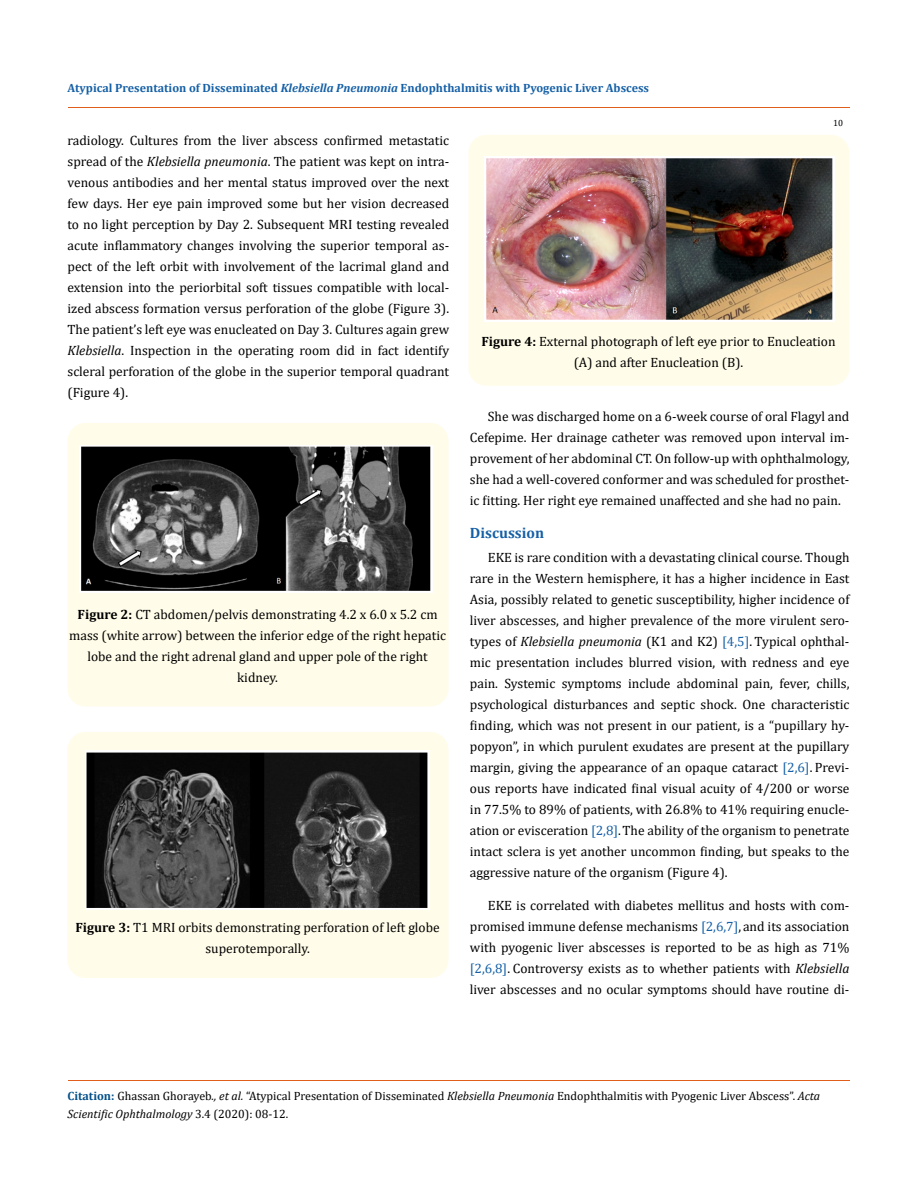
<style>
.page{position:relative;width:917px;height:1188px;background:#fff}
.page>*{position:absolute;margin:0;border:0;box-sizing:border-box;transform-origin:0 0}
.t1{font:700 15px "Cambria";color:#1560a6}
.t2{font:13.5px/21px "Cambria";color:#000;text-align:justify}
.t3{font:12px/18px "Cambria";color:#000}
.t4{font:700 12px "Cambria";color:#1560a6}
.t5{font:9px "Cambria";color:#000}
.s1{font-style:italic}
.s2{font-weight:700}
.s3{color:#1560a6}
.s4{font-weight:700;color:#035089}
</style>
<div class="page">
<div style="left:68px;top:423px;width:380px;height:284px;background:#fffde9;border-radius:18px"></div>
<img style="left:79px;top:446px;width:354px;height:147px">
<div style="left:67px;top:732px;width:381px;height:246px;background:#fffde9;border-radius:18px"></div>
<img style="left:86px;top:750px;width:343px;height:160px">
<div style="left:468px;top:135px;width:381px;height:251px;background:#fffde9;border-radius:18px"></div>
<img style="left:485px;top:156px;width:349px;height:165px">
<hr style="left:68px;top:108px;width:781px;height:1px;background:#e05d1a">
<hr style="left:68px;top:1080px;width:781px;height:1px;background:#e05d1a">
<p class="t4" style="left:68px;top:79px;width:583px">Atypical Presentation of Disseminated <span class="s1">Klebsiella Pneumonia</span> Endophthalmitis with Pyogenic Liver Abscess</p>
<p class="t5" style="left:833px;top:118px;width:11px">10</p>
<p class="t2" style="left:68px;top:130px;width:383px">radiology. Cultures from the liver abscess confirmed metastatic spread of the <span class="s1">Klebsiella pneumonia</span>. The patient was kept on intra&shy;venous antibodies and her mental status improved over the next few days. Her eye pain improved some but her vision decreased to no light perception by Day 2. Subsequent MRI testing revealed acute inflammatory changes involving the superior temporal as&shy;pect of the left orbit with involvement of the lacrimal gland and extension into the periorbital soft tissues compatible with local&shy;ized abscess formation versus perforation of the globe (Figure 3).<br>The patient’s left eye was enucleated on Day 3. Cultures again grew <span class="s1">Klebsiella</span>. Inspection in the operating room did in fact identify scleral perforation of the globe in the superior temporal quadrant (Figure 4).</p>
<p class="t2" style="left:69px;top:604px;width:378px;text-align:center"><span class="s2">Figure 2:</span> CT abdomen/pelvis demonstrating 4.2 x 6.0 x 5.2 cm mass (white arrow) between the inferior edge of the right hepatic lobe and the right adrenal gland and upper pole of the right kidney.</p>
<p class="t2" style="left:75px;top:916px;width:366px;text-align:center"><span class="s2">Figure 3:</span> T1 MRI orbits demonstrating perforation of left globe superotemporally.</p>
<p class="t2" style="left:481px;top:330px;width:355px;text-align:center"><span class="s2">Figure 4:</span> External photograph of left eye prior to Enucleation (A) and after Enucleation (B).</p>
<p class="t2" style="left:470px;top:406px;width:381px;text-indent:18px">She was discharged home on a 6-week course of oral Flagyl and Cefepime. Her drainage catheter was removed upon interval im&shy;provement of her abdominal CT. On follow-up with ophthalmology, she had a well-covered conformer and was scheduled for prosthet&shy;ic fitting. Her right eye remained unaffected and she had no pain.</p>
<p class="t1" style="left:470px;top:523px;width:76px">Discussion</p>
<p class="t2" style="left:470px;top:547px;width:381px;text-indent:18px">EKE is rare condition with a devastating clinical course. Though rare in the Western hemisphere, it has a higher incidence in East Asia, possibly related to genetic susceptibility, higher incidence of liver abscesses, and higher prevalence of the more virulent sero&shy;types of <span class="s1">Klebsiella pneumonia</span> (K1 and K2) <span class="s3">[4,5]</span>. Typical ophthal&shy;mic presentation includes blurred vision, with redness and eye pain. Systemic symptoms include abdominal pain, fever, chills, psychological disturbances and septic shock. One characteristic finding, which was not present in our patient, is a “pupillary hy&shy;popyon”, in which purulent exudates are present at the pupillary margin, giving the appearance of an opaque cataract <span class="s3">[2,6]</span>. Previ&shy;ous reports have indicated final visual acuity of 4/200 or worse in 77.5% to 89% of patients, with 26.8% to 41% requiring enucle&shy;ation or evisceration <span class="s3">[2,8]</span>.The ability of the organism to penetrate intact sclera is yet another uncommon finding, but speaks to the aggressive nature of the organism (Figure 4).</p>
<p class="t2" style="left:470px;top:895px;width:381px;text-indent:18px">EKE is correlated with diabetes mellitus and hosts with com&shy;promised immune defense mechanisms <span class="s3">[2,6,7]</span>, and its association with pyogenic liver abscesses is reported to be as high as 71% <span class="s3">[2,6,8]</span>. Controversy exists as to whether patients with <span class="s1">Klebsiella </span>liver abscesses and no ocular symptoms should have routine di-</p>
<p class="t3" style="left:67px;top:1087px;width:754px"><span class="s4">Citation:</span> Ghassan Ghorayeb<span class="s1">., et al.</span> “Atypical Presentation of Disseminated <span class="s1">Klebsiella Pneumonia</span> Endophthalmitis with Pyogenic Liver Abscess”. <span class="s1">Acta<br>Scientific Ophthalmology</span> 3.4 (2020): 08-12.</p>
</div>
